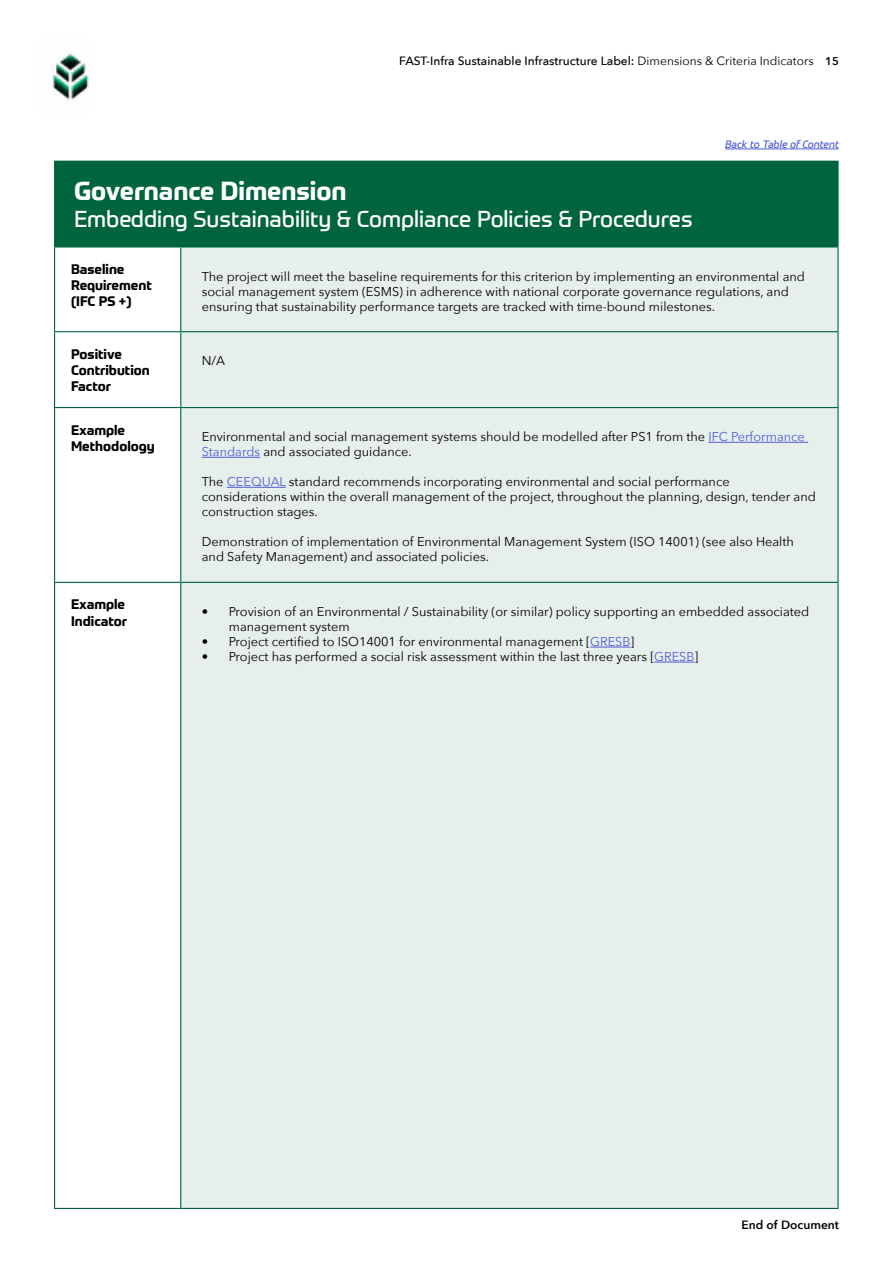
<style>
.page{position:relative;width:893px;height:1263px;background:#fff}
.page>*{position:absolute;margin:0;border:0;box-sizing:border-box;transform-origin:0 0}
.t1{font:700 25.5px "Prometo";color:#fff}
.t2{font:22.5px "Prometo";color:#fff}
.t3{font:700 13.5px/16.2px "Prometo";color:#000}
.t4{font:12.75px/15px "Avenir Next";color:#000}
.t5{font:500 12px "Avenir Next";color:#000}
.t6{font:600 12px "Avenir Next";color:#000}
.t7{font:italic 10.5px "Prometo";color:#4f5cd6}
.s1{font-weight:400}
.s2{font-weight:600;font-size:11.25px}
.s3{color:#4f5cd6}
</style>
<div class="page">
<div style="left:55px;top:161px;width:783px;height:86px;background:#00643c"></div>
<svg style="left:55px;top:247px;width:125px;height:961px"></svg>
<div style="left:181px;top:247px;width:656px;height:961px;background:#e6efec"></div>
<hr style="left:54px;top:161px;width:127px;height:1px;background:#00643c">
<hr style="left:54px;top:162px;width:1px;height:84px;background:#00643c">
<hr style="left:181px;top:161px;width:658px;height:1px;background:#00643c">
<hr style="left:837px;top:162px;width:2px;height:84px;background:#00643c">
<hr style="left:54px;top:246px;width:127px;height:1px;background:#00643c">
<hr style="left:54px;top:247px;width:1px;height:84px;background:#00643c">
<hr style="left:181px;top:246px;width:658px;height:1px;background:#00643c">
<hr style="left:180px;top:247px;width:1px;height:84px;background:#00643c">
<hr style="left:837px;top:247px;width:2px;height:84px;background:#00643c">
<hr style="left:54px;top:331px;width:127px;height:1px;background:#00643c">
<hr style="left:181px;top:331px;width:658px;height:1px;background:#00643c">
<hr style="left:54px;top:332px;width:1px;height:75px;background:#00643c">
<hr style="left:180px;top:332px;width:1px;height:75px;background:#00643c">
<hr style="left:837px;top:332px;width:2px;height:75px;background:#00643c">
<hr style="left:54px;top:407px;width:127px;height:1px;background:#00643c">
<hr style="left:54px;top:408px;width:1px;height:174px;background:#00643c">
<hr style="left:181px;top:407px;width:658px;height:1px;background:#00643c">
<hr style="left:180px;top:408px;width:1px;height:174px;background:#00643c">
<hr style="left:837px;top:408px;width:2px;height:174px;background:#00643c">
<hr style="left:54px;top:582px;width:127px;height:1px;background:#00643c">
<hr style="left:54px;top:583px;width:1px;height:625px;background:#00643c">
<hr style="left:181px;top:582px;width:658px;height:1px;background:#00643c">
<hr style="left:180px;top:583px;width:1px;height:625px;background:#00643c">
<hr style="left:837px;top:583px;width:2px;height:625px;background:#00643c">
<hr style="left:54px;top:1208px;width:127px;height:1px;background:#00643c">
<hr style="left:181px;top:1208px;width:658px;height:1px;background:#00643c">
<hr style="left:708px;top:442px;width:100px;height:1px;background:#4f5cd6">
<hr style="left:202px;top:457px;width:58px;height:1px;background:#4f5cd6">
<hr style="left:227px;top:487px;width:59px;height:1px;background:#4f5cd6">
<hr style="left:590px;top:647px;width:40px;height:1px;background:#4f5cd6">
<hr style="left:654px;top:662px;width:41px;height:1px;background:#4f5cd6">
<img style="left:52px;top:52px;width:37px;height:48px">
<hr style="left:725px;top:148px;width:114px;height:1px;background:#4f5cd6">
<p class="t5" style="left:399px;top:51px;width:441px">FAST-Infra Sustainable Infrastructure Label: <span class="s1">Dimensions &amp; Criteria Indicators</span> <span class="s2">15</span></p>
<p class="t7" style="left:725px;top:138px;width:115px">Back to Table of Content</p>
<h1 class="t1" style="left:74px;top:175px;width:274px">Governance Dimension</h1>
<h2 class="t2" style="left:74px;top:206px;width:620px">Embedding Sustainability &amp; Compliance Policies &amp; Procedures</h2>
<p class="t3" style="left:71px;top:261px;width:82px">Baseline<br>Requirement (IFC PS +)</p>
<p class="t4" style="left:202px;top:268px;width:605px">The project will meet the baseline requirements for this criterion by implementing an environmental and social management system (ESMS) in adherence with national corporate governance regulations, and ensuring that sustainability performance targets are tracked with time-bound milestones.</p>
<p class="t3" style="left:71px;top:346px;width:80px">Positive<br>Contribution<br>Factor</p>
<p class="t4" style="left:202px;top:353px;width:25px">N/A</p>
<p class="t3" style="left:71px;top:422px;width:85px">Example<br>Methodology</p>
<p class="t4" style="left:202px;top:429px;width:605px">Environmental and social management systems should be modelled after PS1 from the <span class="s3">IFC Performance<br>Standards</span> and associated guidance.</p>
<p class="t4" style="left:202px;top:474px;width:616px">The <span class="s3">CEEQUAL</span> standard recommends incorporating environmental and social performance considerations within the overall management of the project, throughout the planning, design, tender and construction stages.</p>
<p class="t4" style="left:202px;top:534px;width:594px">Demonstration of implementation of Environmental Management System (ISO 14001) (see also Health and Safety Management) and associated policies.</p>
<p class="t3" style="left:71px;top:596px;width:58px">Example<br>Indicator</p>
<p class="t4" style="left:229px;top:604px;width:582px;text-indent:-27px">• Provision of an Environmental / Sustainability (or similar) policy supporting an embedded associated management system</p>
<p class="t4" style="left:202px;top:634px;width:434px">• Project certified to ISO14001 for environmental management [<span class="s3">GRESB</span>]</p>
<p class="t4" style="left:202px;top:649px;width:498px">• Project has performed a social risk assessment within the last three years [<span class="s3">GRESB</span>]</p>
<p class="t6" style="left:742px;top:1215px;width:99px">End of Document</p>
</div>
